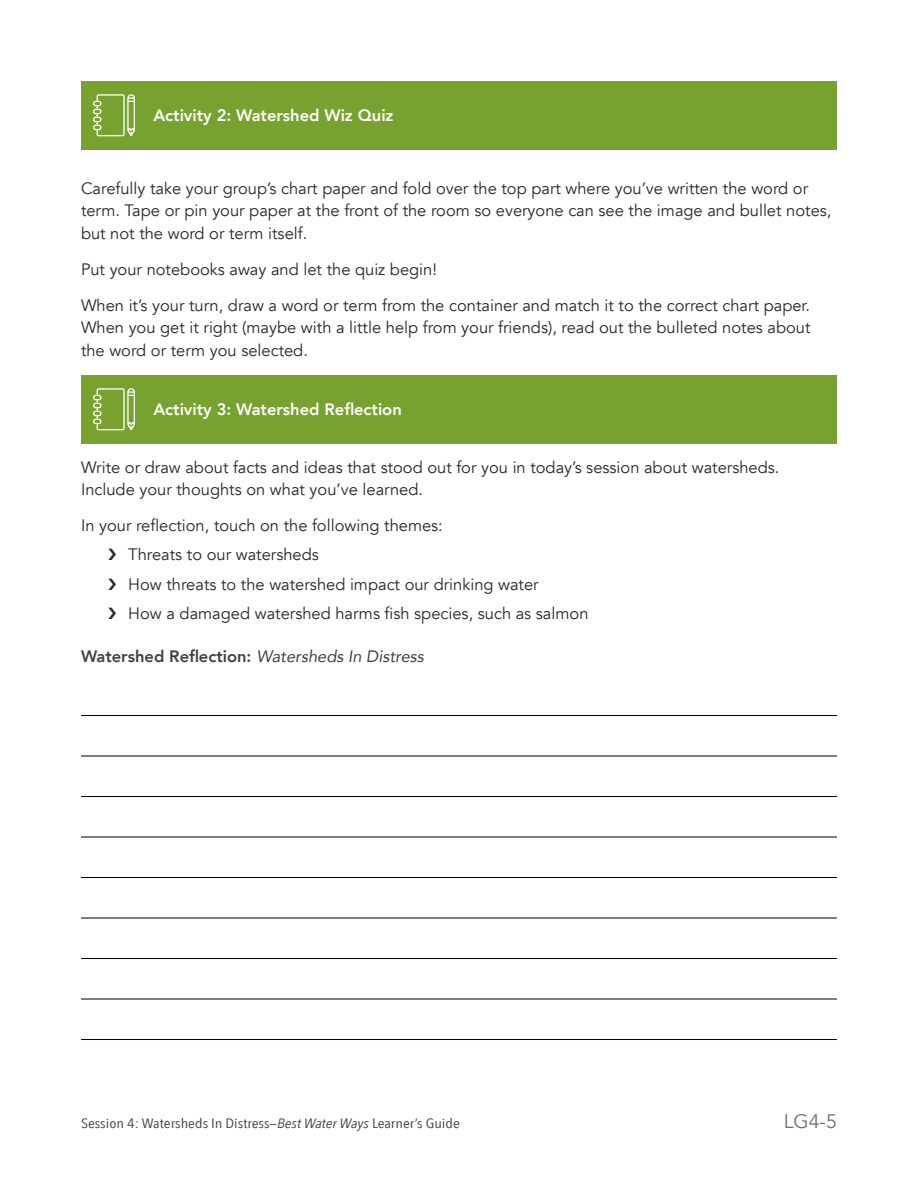
<style>
.page{position:relative;width:918px;height:1188px;background:#fff}
.page>*{position:absolute;margin:0;border:0;box-sizing:border-box;transform-origin:0 0}
.t1{font:19.5px "Avenir";color:#6d6e71}
.body_space_after{font:16.5px/22.5px "Avenir";color:#292829}
.Activity_table_headi{font:800 16.5px "Avenir";color:#fff}
.stem{font:16.5px "Avenir";color:#292829}
.t2{font:800 16.5px "Avenir";color:#414042}
.t3{font:13.5px "Avenir Next Condensed";color:#414042;scale:1.2 1}
.s1{font-weight:400;font-style:italic}
.s2{font-style:italic}
</style>
<div class="page">
<div style="left:81px;top:81px;width:756px;height:68px;background:#78a22f"></div>
<svg style="left:93px;top:94px;width:42px;height:42px"></svg>
<div style="left:81px;top:375px;width:756px;height:68px;background:#78a22f"></div>
<svg style="left:93px;top:388px;width:42px;height:42px"></svg>
<hr style="left:81px;top:715px;width:756px;height:1px;background:#000">
<hr style="left:81px;top:756px;width:756px;height:1px;background:#000">
<hr style="left:81px;top:796px;width:756px;height:1px;background:#000">
<hr style="left:81px;top:837px;width:756px;height:1px;background:#000">
<hr style="left:81px;top:877px;width:756px;height:1px;background:#000">
<hr style="left:81px;top:918px;width:756px;height:1px;background:#000">
<hr style="left:81px;top:958px;width:756px;height:1px;background:#000">
<hr style="left:81px;top:999px;width:756px;height:1px;background:#000">
<hr style="left:81px;top:1039px;width:756px;height:1px;background:#000">
<p class="Activity_table_headi" style="left:153px;top:102px;width:242px">Activity 2: Watershed Wiz Quiz</p>
<p class="body_space_after" style="left:81px;top:177px;width:752px">Carefully take your group’s chart paper and fold over the top part where you’ve written the word or term. Tape or pin your paper at the front of the room so everyone can see the image and bullet notes, but not the word or term itself.</p>
<p class="body_space_after" style="left:81px;top:258px;width:358px">Put your notebooks away and let the quiz begin!</p>
<p class="body_space_after" style="left:81px;top:294px;width:731px;text-align:justify">When it’s your turn, draw a word or term from the container and match it to the correct chart paper.<br>When you get it right (maybe with a little help from your friends), read out the bulleted notes about the word or term you selected.</p>
<p class="Activity_table_headi" style="left:153px;top:396px;width:250px">Activity 3: Watershed Reflection</p>
<p class="body_space_after" style="left:81px;top:456px;width:700px">Write or draw about facts and ideas that stood out for you in today’s session about watersheds.<br>Include your thoughts on what you’ve learned.</p>
<p class="stem" style="left:81px;top:516px;width:363px">In your reflection, touch on the following themes:</p>
<p class="body_space_after" style="left:128px;top:544px;width:192px">Threats to our watersheds</p>
<p class="body_space_after" style="left:128px;top:573px;width:412px">How threats to the watershed impact our drinking water</p>
<p class="body_space_after" style="left:128px;top:602px;width:462px">How a damaged watershed harms fish species, such as salmon</p>
<p class="t2" style="left:81px;top:644px;width:344px">Watershed Reflection: <span class="s1">Watersheds In Distress</span></p>
<p class="t3" style="left:81px;top:1111px;width:317px">Session 4: Watersheds In Distress—<span class="s2">Best Water Ways</span> Learner’s Guide</p>
<p class="t1" style="left:784px;top:1109px;width:55px">LG4-5</p>
</div>
